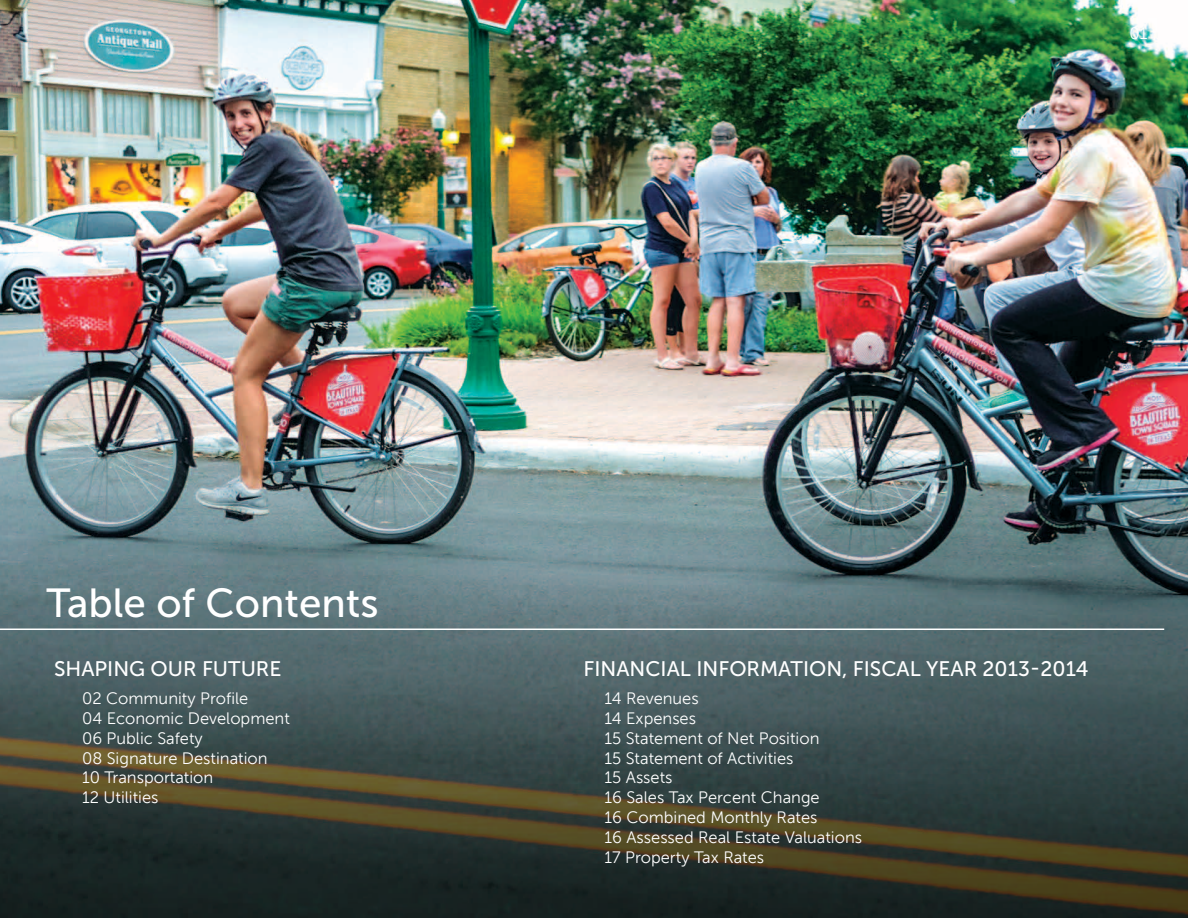
<style>
.page{position:relative;width:1188px;height:918px;background:#fff}
.page>*{position:absolute;margin:0;border:0;box-sizing:border-box;transform-origin:0 0}
.t1{font:40.5px "Museo Sans 500";color:#fff}
.t2{font:21px "Museo Sans 500";color:#fff}
.t3{font:16.5px/19.8px "Museo Sans For Dell";color:#fff}
</style>
<div class="page">
<img style="left:0;top:0;width:1188px;height:918px">
<hr style="left:0;top:629px;width:1164px;height:1px;background:#fff">
<p class="t3" style="left:1130px;top:24px;width:20px">01</p>
<h1 class="t1" style="left:46px;top:580px;width:334px">TABLE OF CONTENTS</h1>
<p class="t2" style="left:54px;top:657px;width:229px">SHAPING OUR FUTURE</p>
<p class="t3" style="left:82px;top:689px;width:209px">02 Community Profile<br>04 Economic Development<br>06 Public Safety<br>08 Signature Destination<br>10 Transportation<br>12 Utilities</p>
<p class="t3" style="left:605px;top:689px;width:259px">14 Revenues<br>14 Expenses<br>15 Statement of N et Position<br>15 Statement of Activities<br>15 Assets<br>16 Sales Tax Percent Change<br>16 Combined Monthly Rates<br>16 Assessed Real Estate Valuations<br>17 Property Tax Rates</p>
<p class="t2" style="left:583px;top:657px;width:506px">FINANCIAL INFO RMATION, FISCAL YEAR 2013-2014</p>
</div>
